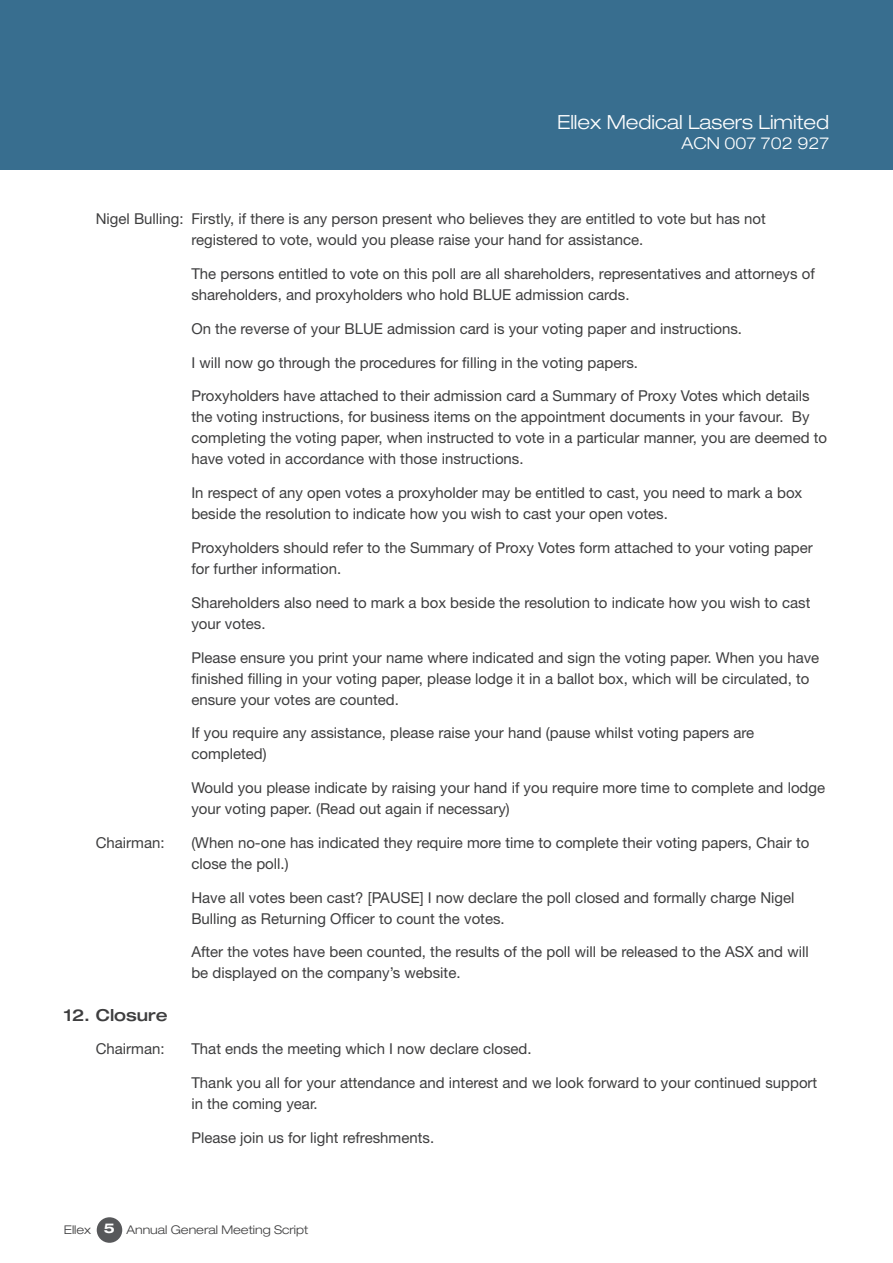
<style>
.page{position:relative;width:893px;height:1263px;background:#fff}
.page>*{position:absolute;margin:0;border:0;box-sizing:border-box;transform-origin:0 0}
.t1{font:300 expanded 19.5px "Helvetica Neue";color:#fff}
.t2{font:300 expanded 16.5px "Helvetica Neue";color:#fff}
.t3{font:500 expanded 16.5px "Helvetica Neue";color:#3e3e3f}
.IndentwithHeading{font:15px/21px "Helvetica Neue";color:#3e3e3f}
.t4{font:300 expanded 12px "Helvetica Neue";color:#3e3e3f}
.s1{font-weight:700;font-size:13.5px;color:#fff}
</style>
<div class="page">
<div style="left:0;top:0;width:893px;height:170px;background:#386e8f"></div>
<div style="left:97px;top:1217px;width:25px;height:26px;background:#57585a;border-radius:50%"></div>
<h1 class="t1" style="left:557px;top:110px;width:274px">Ellex Medical Lasers Limited</h1>
<p class="t2" style="left:681px;top:133px;width:149px">ACN 007 702 927</p>
<p class="IndentwithHeading" style="left:191px;top:208px;width:576px;text-indent:-96px">Nigel Bulling: Firstly, if there is any person present who believes they are entitled to vote but has not registered to vote, would you please raise your hand for assistance.</p>
<p class="IndentwithHeading" style="left:191px;top:263px;width:625px">The persons entitled to vote on this poll are all shareholders, representatives and attorneys of shareholders, and proxyholders who hold BLUE admission cards.</p>
<p class="IndentwithHeading" style="left:191px;top:318px;width:552px">On the reverse of your BLUE admission card is your voting paper and instructions.</p>
<p class="IndentwithHeading" style="left:191px;top:352px;width:448px">I will now go through the procedures for filling in the voting papers.</p>
<p class="IndentwithHeading" style="left:191px;top:385px;width:637px">Proxyholders have attached to their admission card a Summary of Proxy Votes which details the voting instructions, for business items on the appointment documents in your favour. By completing the voting paper, when instructed to vote in a particular manner, you are deemed to have voted in accordance with those instructions.</p>
<p class="IndentwithHeading" style="left:191px;top:482px;width:612px">In respect of any open votes a proxyholder may be entitled to cast, you need to mark a box beside the resolution to indicate how you wish to cast your open votes.</p>
<p class="IndentwithHeading" style="left:191px;top:537px;width:623px">Proxyholders should refer to the Summary of Proxy Votes form attached to your voting paper for further information.</p>
<p class="IndentwithHeading" style="left:191px;top:592px;width:620px">Shareholders also need to mark a box beside the resolution to indicate how you wish to cast your votes.</p>
<p class="IndentwithHeading" style="left:191px;top:646px;width:629px">Please ensure you print your name where indicated and sign the voting paper. When you have finished filling in your voting paper, please lodge it in a ballot box, which will be circulated, to ensure your votes are counted.</p>
<p class="IndentwithHeading" style="left:191px;top:722px;width:564px">If you require any assistance, please raise your hand (pause whilst voting papers are completed)</p>
<p class="IndentwithHeading" style="left:191px;top:777px;width:635px">Would you please indicate by raising your hand if you require more time to complete and lodge your voting paper. (Read out again if necessary)</p>
<p class="IndentwithHeading" style="left:96px;top:832px;width:70px">Chairman:</p>
<p class="IndentwithHeading" style="left:191px;top:832px;width:619px">(When no-one has indicated they require more time to complete their voting papers, Chair to close the poll.)</p>
<p class="IndentwithHeading" style="left:191px;top:886px;width:605px">Have all votes been cast? [PAUSE] I now declare the poll closed and formally charge Nigel<br>Bulling as Returning Officer to count the votes.</p>
<p class="IndentwithHeading" style="left:191px;top:941px;width:619px">After the votes have been counted, the results of the poll will be released to the ASX and will be displayed on the company’s website.</p>
<p class="t3" style="left:64px;top:1004px;width:105px">12. Closure</p>
<p class="IndentwithHeading" style="left:96px;top:1038px;width:70px">Chairman:</p>
<p class="IndentwithHeading" style="left:191px;top:1038px;width:342px">That ends the meeting which I now declare closed.</p>
<p class="IndentwithHeading" style="left:191px;top:1072px;width:627px">Thank you all for your attendance and interest and we look forward to your continued support in the coming year.</p>
<p class="IndentwithHeading" style="left:191px;top:1127px;width:244px">Please join us for light refreshments.</p>
<p class="t4" style="left:64px;top:1222px;width:246px">Ellex <span class="s1">5</span> Annual General Meeting Script</p>
</div>
